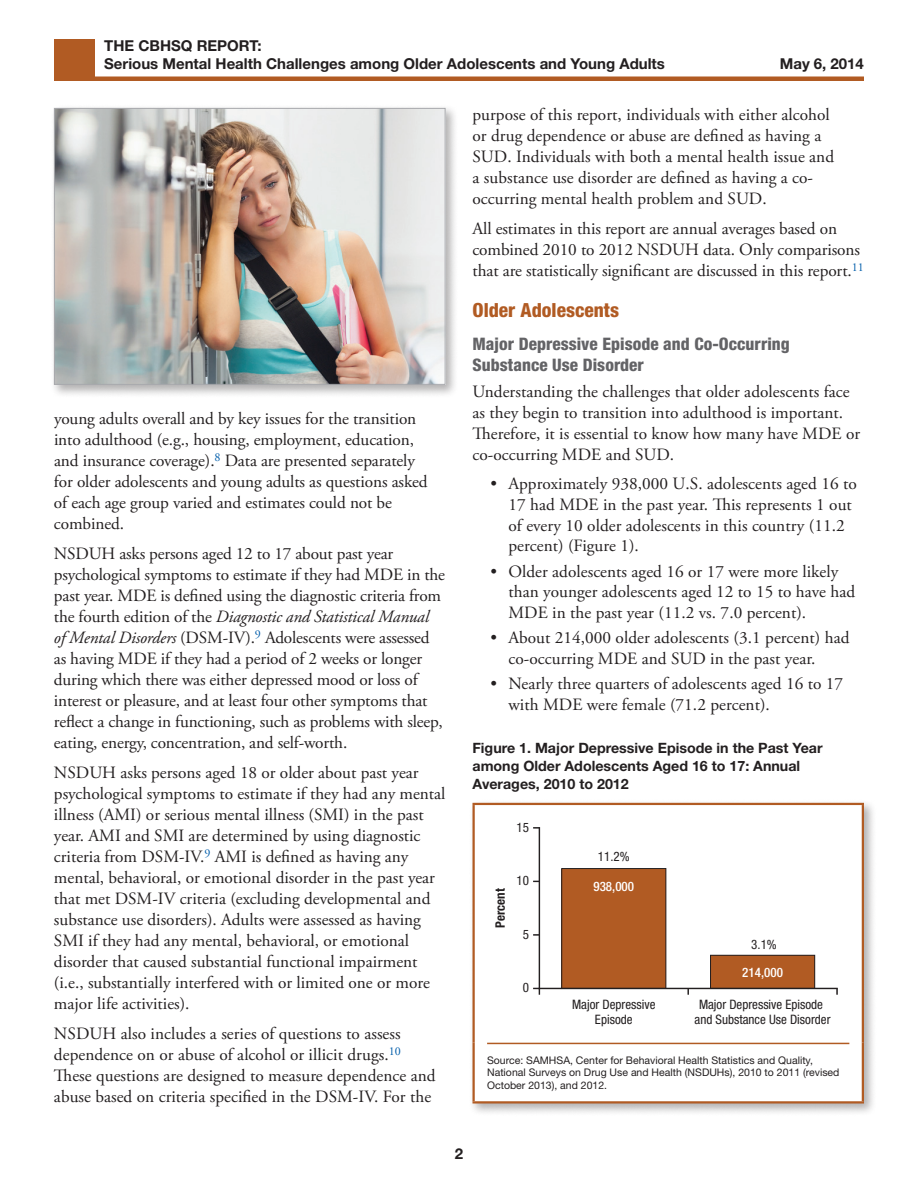
<style>
.page{position:relative;width:918px;height:1188px;background:#fff}
.page>*{position:absolute;margin:0;border:0;box-sizing:border-box;transform-origin:0 0}
.t1{font:800 condensed 19.5px "Helvetica Neue LT Std";color:#b15b23}
.t2{font:17.25px/21px "Adobe Garamond Pro";color:#231f20}
.t3{font:800 condensed 17.25px/21px "Helvetica Neue LT Std";letter-spacing:.005em;color:#636366}
.t4{font:700 15px/18px "Helvetica Neue LT Std";color:#231f20}
.t5{font:700 14.25px/18px "Helvetica Neue LT Std";color:#231f20}
.t6{font:condensed 13.05px/15.6px "Helvetica Neue LT Std";color:#231f20;text-align:center}
.t7{font:500 condensed 13.05px "Helvetica Neue LT Std";color:#fff}
.t8{font:700 condensed 13.05px "Helvetica Neue LT Std";color:#231f20}
.t9{font:10.5px/12.6px "Helvetica Neue LT Std";color:#231f20}
.s1{font-style:italic}
</style>
<div class="page">
<div style="left:54px;top:40px;width:40px;height:37px;background:#b15b23"></div>
<div style="left:54px;top:76px;width:810px;height:5px;background:#b15b23"></div>
<div style="left:51px;top:105px;width:408px;height:293px;background:#231f20;opacity:.35"></div>
<img style="left:56px;top:110px;width:388px;height:273px">
<div style="left:54px;top:108px;width:392px;height:277px;border:1px solid #a8a9ad"></div>
<div style="left:469px;top:799px;width:408px;height:318px;background:#231f20;opacity:.35"></div>
<svg style="left:475px;top:805px;width:387px;height:296px"></svg>
<hr style="left:472px;top:803px;width:392px;height:2px;background:#b15b23">
<hr style="left:472px;top:805px;width:3px;height:238px;background:#b15b23">
<hr style="left:862px;top:805px;width:2px;height:238px;background:#b15b23">
<hr style="left:472px;top:1043px;width:3px;height:58px;background:#b15b23">
<hr style="left:862px;top:1043px;width:2px;height:58px;background:#b15b23">
<hr style="left:472px;top:1101px;width:392px;height:3px;background:#b15b23">
<svg style="left:533px;top:988px;width:7px;height:7px"></svg>
<svg style="left:533px;top:934px;width:6px;height:2px"></svg>
<svg style="left:687px;top:989px;width:2px;height:6px"></svg>
<svg style="left:836px;top:988px;width:2px;height:7px"></svg>
<div style="left:562px;top:869px;width:104px;height:119px;background:#b15b23"></div>
<div style="left:561px;top:868px;width:105px;height:121px;border:1px solid #231f20"></div>
<div style="left:711px;top:955px;width:104px;height:33px;background:#b15b23"></div>
<div style="left:710px;top:955px;width:105px;height:34px;border:1px solid #231f20"></div>
<hr style="left:539px;top:988px;width:298px;height:1px;background:#231f20">
<hr style="left:539px;top:828px;width:1px;height:160px;background:#231f20">
<svg style="left:533px;top:827px;width:6px;height:2px"></svg>
<hr style="left:487px;top:1043px;width:362px;height:1px;background:#b15b23">
<p class="t4" style="left:104px;top:37px;width:562px">THE CBHSQ REPORT:<br>Serious Mental Health Challenges among Older Adolescents and Young Adults</p>
<p class="t4" style="left:780px;top:54px;width:86px">May 6, 2014</p>
<p class="t2" style="left:54px;top:409px;width:375px">young adults overall and by key issues for the transition into adulthood (e.g., housing, employment, education, and insurance coverage).<sup>8</sup> Data are presented separately for older adolescents and young adults as questions asked of each age group varied and estimates could not be combined.</p>
<p class="t2" style="left:54px;top:544px;width:393px">NSDUH asks persons aged 12 to 17 about past year psychological symptoms to estimate if they had MDE in the past year. MDE is defined using the diagnostic criteria from the fourth edition of the <span class="s1">Diagnostic and Statistical Manual<br>of Mental Disorders</span> (DSM-IV).<sup>9</sup> Adolescents were assessed as having MDE if they had a period of 2 weeks or longer during which there was either depressed mood or loss of interest or pleasure, and at least four other symptoms that reflect a change in functioning, such as problems with sleep, eating, energy, concentration, and self-worth.</p>
<p class="t2" style="left:54px;top:763px;width:393px">NSDUH asks persons aged 18 or older about past year psychological symptoms to estimate if they had any mental illness (AMI) or serious mental illness (SMI) in the past year. AMI and SMI are determined by using diagnostic criteria from DSM-IV.<sup>9</sup> AMI is defined as having any mental, behavioral, or emotional disorder in the past year that met DSM-IV criteria (excluding developmental and substance use disorders). Adults were assessed as having SMI if they had any mental, behavioral, or emotional disorder that caused substantial functional impairment (i.e., substantially interfered with or limited one or more major life activities).</p>
<p class="t2" style="left:54px;top:1024px;width:383px">NSDUH also includes a series of questions to assess dependence on or abuse of alcohol or illicit drugs.<sup>10<br></sup>These questions are designed to measure dependence and abuse based on criteria specified in the DSM-IV. For the</p>
<p class="t2" style="left:472px;top:105px;width:363px">purpose of this report, individuals with either alcohol or drug dependence or abuse are defined as having a SUD. Individuals with both a mental health issue and a substance use disorder are defined as having a co&shy;occurring mental health problem and SUD.</p>
<p class="t2" style="left:472px;top:219px;width:393px">All estimates in this report are annual averages based on combined 2010 to 2012 NSDUH data. Only comparisons that are statistically significant are discussed in this report.<sup>11</sup></p>
<p class="t1" style="left:472px;top:298px;width:148px">Older Adolescents</p>
<p class="t3" style="left:472px;top:333px;width:319px">Major Depressive Episode and Co-Occurring<br>Substance Use Disorder</p>
<p class="t2" style="left:472px;top:381px;width:389px">Understanding the challenges that older adolescents face as they begin to transition into adulthood is important.<br>Therefore, it is essential to know how many have MDE or co-occurring MDE and SUD.</p>
<p class="t2" style="left:508px;top:474px;width:350px;text-indent:-18px">• Approximately 938,000 U.S. adolescents aged 16 to 17 had MDE in the past year. This represents 1 out of every 10 older adolescents in this country (11.2 percent) (Figure 1).</p>
<p class="t2" style="left:508px;top:561px;width:348px;text-indent:-18px">• Older adolescents aged 16 or 17 were more likely than younger adolescents aged 12 to 15 to have had<br>MDE in the past year (11.2 vs. 7.0 percent).</p>
<p class="t2" style="left:508px;top:628px;width:343px;text-indent:-18px">• About 214,000 older adolescents (3.1 percent) had co-occurring MDE and SUD in the past year.</p>
<p class="t2" style="left:508px;top:674px;width:336px;text-indent:-18px">• Nearly three quarters of adolescents aged 16 to 17 with MDE were female (71.2 percent).</p>
<p class="t5" style="left:472px;top:739px;width:352px">Figure 1. Major Depressive Episode in the Past Year among Older Adolescents Aged 16 to 17: Annual<br>Averages, 2010 to 2012</p>
<p class="t6" style="left:516px;top:819px;width:14px">15</p>
<p class="t8" style="left:492px;top:928px;width:41px;rotate:-90deg">Percent</p>
<p class="t6" style="left:516px;top:873px;width:14px">10</p>
<p class="t6" style="left:523px;top:926px;width:8px">5</p>
<p class="t6" style="left:523px;top:980px;width:8px">0</p>
<p class="t6" style="left:598px;top:848px;width:33px">11.2%</p>
<p class="t7" style="left:593px;top:878px;width:42px">938,000</p>
<p class="t6" style="left:751px;top:936px;width:27px">3.1%</p>
<p class="t7" style="left:742px;top:965px;width:42px">214,000</p>
<p class="t6" style="left:572px;top:996px;width:85px">Major Depressive<br>Episode</p>
<p class="t6" style="left:695px;top:996px;width:137px">Major Depressive Episode and Substance Use Disorder</p>
<p class="t9" style="left:487px;top:1054px;width:354px">Source: SAMHSA, Center for Behavioral Health Statistics and Quality,<br>National Surveys on Drug Use and Health (NSDUHs), 2010 to 2011 (revised<br>October 2013), and 2012.</p>
<p class="t4" style="left:455px;top:1145px;width:10px">2</p>
</div>
